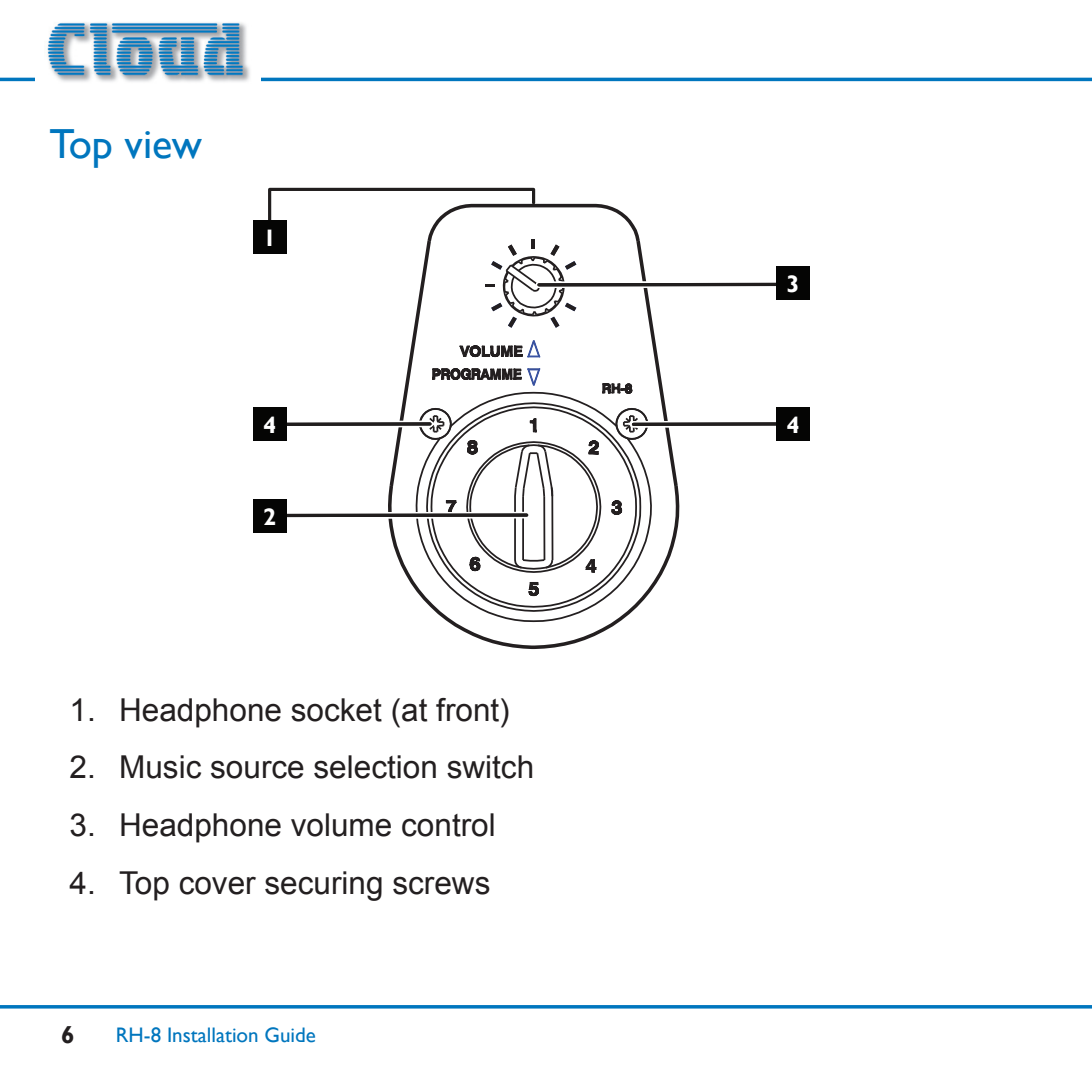
<style>
.page{position:relative;width:1092px;height:1092px;background:#fff}
.page>*{position:absolute;margin:0;border:0;box-sizing:border-box;transform-origin:0 0}
.t1{font:42px "Gill Sans";color:#0076be}
.t2{font:31.5px "Arial";color:#231f20}
.t3{font:700 24.5px "Gill Sans";color:#231f20}
.t4{font:700 23.8px "Gill Sans";color:#fff}
.t5{font:21px "Gill Sans";color:#0076be}
</style>
<div class="page">
<hr style="left:0;top:78px;width:1091px;height:3px;background:#0076be">
<div style="left:36px;top:17px;width:225px;height:69px;background:#fff"></div>
<img style="left:47px;top:22px;width:203px;height:60px">
<svg style="left:0;top:1005px;width:1091px;height:3px;background:#0578bf"></svg>
<svg style="left:448px;top:622px;width:171px;height:28px"></svg>
<svg style="left:680px;top:282px;width:96px;height:5px"></svg>
<hr style="left:539px;top:283px;width:242px;height:3px;background:#211e1e">
<svg style="left:680px;top:422px;width:96px;height:4px"></svg>
<svg style="left:266px;top:187px;width:414px;height:435px"></svg>
<div style="left:253px;top:220px;width:34px;height:33px;background:#050504"></div>
<div style="left:776px;top:266px;width:33px;height:33px;background:#050504"></div>
<div style="left:776px;top:407px;width:33px;height:33px;background:#050504"></div>
<div style="left:253px;top:407px;width:34px;height:33px;background:#050504"></div>
<div style="left:253px;top:499px;width:34px;height:33px;background:#050504"></div>
<h1 class="t1" style="left:50px;top:119px;width:154px">Top view</h1>
<p class="t4" style="left:263px;top:223px;width:15px">1</p>
<p class="t4" style="left:786px;top:269px;width:15px">3</p>
<p class="t4" style="left:263px;top:410px;width:15px">4</p>
<p class="t4" style="left:786px;top:410px;width:15px">4</p>
<p class="t4" style="left:263px;top:502px;width:15px">2</p>
<p class="t2" style="left:69px;top:689px;width:442px">1. Headphone socket (at front)</p>
<p class="t2" style="left:69px;top:746px;width:466px">2. Music source selection switch</p>
<p class="t2" style="left:69px;top:804px;width:428px">3. Headphone volume control</p>
<p class="t2" style="left:69px;top:862px;width:422px">4. Top cover securing screws</p>
<p class="t3" style="left:61px;top:1020px;width:15px">6</p>
<p class="t5" style="left:116px;top:1022px;width:202px">RH-8 Installation Guide</p>
</div>
